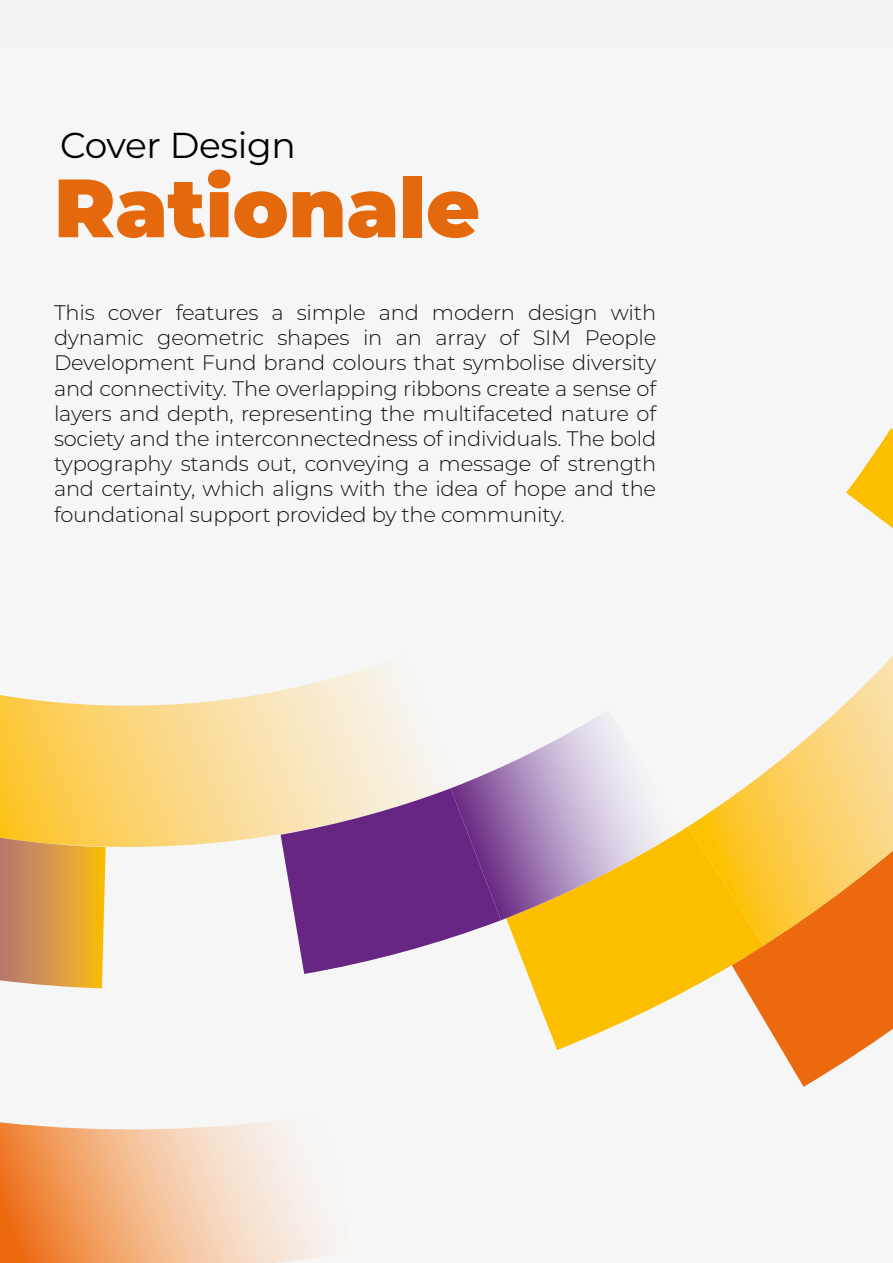
<style>
.page{position:relative;width:893px;height:1263px;background:#f3f3f3}
.page>*{position:absolute;margin:0;border:0;box-sizing:border-box;transform-origin:0 0}
.t1{font:900 82.5px "Montserrat";color:#e4690d}
.t2{font:36px "Montserrat";letter-spacing:-.01em;color:#000}
.t3{font:300 21px/25.2px "Montserrat";letter-spacing:-.01em;color:#12100b;text-align:justify}
</style>
<div class="page">
<svg style="left:506px;top:826px;width:226px;height:224px;fill:#fcbf00"></svg>
<svg style="left:688px;top:656px;width:205px;height:290px"></svg>
<svg style="left:0;top:666px;width:424px;height:181px"></svg>
<svg style="left:0;top:1122px;width:320px;height:141px"></svg>
<svg style="left:732px;top:828px;width:161px;height:259px"></svg>
<svg style="left:281px;top:788px;width:220px;height:186px"></svg>
<svg style="left:0;top:838px;width:106px;height:150px;background:#d89d4c"></svg>
<svg style="left:846px;top:428px;width:47px;height:101px"></svg>
<svg style="left:451px;top:716px;width:232px;height:204px"></svg>
<h2 class="t2" style="left:60px;top:121px;width:237px">Cover Design</h2>
<h1 class="t1" style="left:54px;top:146px;width:427px">Rationale</h1>
<p class="t3" style="left:54px;top:299px;width:604px">This cover features a simple and modern design with dynamic geometric shapes in an array of SIM People Development Fund brand colours that symbolise diversity and connectivity. The overlapping ribbons create a sense of layers and depth, representing the multifaceted nature of society and the interconnectedness of individuals. The bold typography stands out, conveying a message of strength and certainty, which aligns with the idea of hope and the foundational support provided by the community.</p>
</div>
